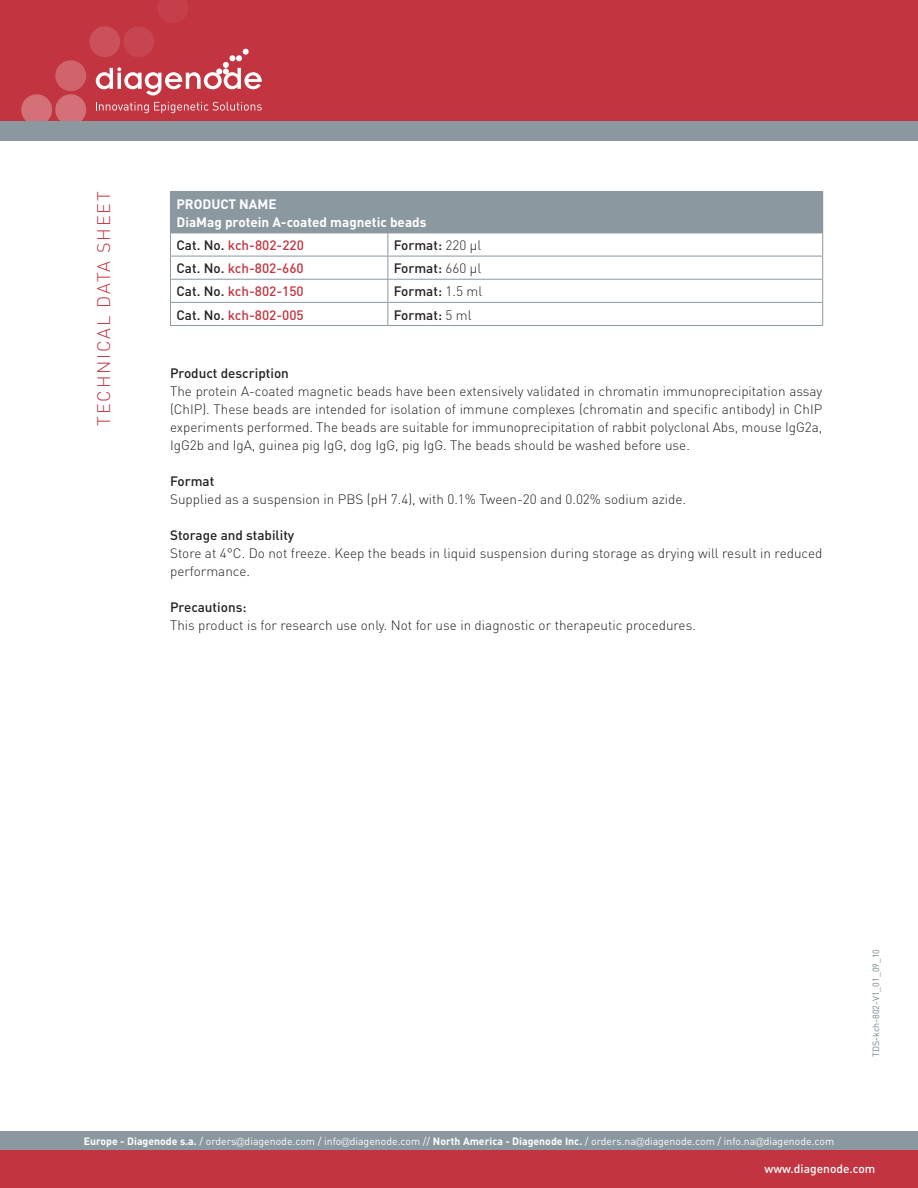
<style>
.page{position:relative;width:918px;height:1188px;background:#fff}
.page>*{position:absolute;margin:0;border:0;box-sizing:border-box;transform-origin:0 0}
.BODY{font:300 18px "DIN";letter-spacing:.1em;color:#c23440}
.BODY-2{font:300 13.5px/18px "DIN";color:#231f20;text-align:justify}
.TAB{font:500 13.5px "DIN";color:#c23440}
.BODY-3{font:500 13.5px "DIN";color:#231f20}
.TAB-2{font:500 13.5px "DIN";color:#231f20}
.BODY-4{font:700 13.5px "DIN";color:#fff}
.t1{font:500 12px "DIN";color:#fff}
.t2{font:10.5px "DIN";color:#fff}
.t3{font:9px "DIN";color:#73848c}
.s1{color:#231f20}
.s2{font-weight:300}
.s3{font-weight:700}
.s4{font-family:"Gill Sans";font-weight:300}
</style>
<div class="page">
<div style="left:0;top:1131px;width:918px;height:20px;background:#8b98a0"></div>
<div style="left:0;top:0;width:918px;height:121px;background:#c23440"></div>
<div style="left:55px;top:94px;width:31px;height:31px;background:#d47078;border-radius:50%"></div>
<div style="left:21px;top:94px;width:31px;height:31px;background:#d47078;border-radius:50%"></div>
<div style="left:55px;top:60px;width:31px;height:31px;background:#d0636c;border-radius:50%"></div>
<div style="left:89px;top:26px;width:31px;height:31px;background:#ca515b;border-radius:50%"></div>
<div style="left:123px;top:26px;width:31px;height:31px;background:#c74550;border-radius:50%"></div>
<svg style="left:158px;top:0;width:30px;height:23px"></svg>
<div style="left:0;top:121px;width:918px;height:20px;background:#8b98a0"></div>
<div style="left:0;top:1151px;width:918px;height:37px;background:#c23440"></div>
<svg style="left:96px;top:49px;width:166px;height:46px"></svg>
<svg style="left:96px;top:102px;width:166px;height:11px"></svg>
<div style="left:170px;top:192px;width:653px;height:41px;background:#8b98a0"></div>
<hr style="left:170px;top:191px;width:218px;height:1px;background:#8b98a0">
<hr style="left:388px;top:191px;width:435px;height:1px;background:#8b98a0">
<hr style="left:170px;top:233px;width:218px;height:1px;background:#8b98a0">
<hr style="left:388px;top:233px;width:435px;height:1px;background:#8b98a0">
<hr style="left:170px;top:256px;width:218px;height:1px;background:#8b98a0">
<hr style="left:388px;top:256px;width:435px;height:1px;background:#8b98a0">
<hr style="left:170px;top:279px;width:218px;height:1px;background:#8b98a0">
<hr style="left:388px;top:279px;width:435px;height:1px;background:#8b98a0">
<hr style="left:170px;top:302px;width:218px;height:1px;background:#8b98a0">
<svg style="left:170px;top:233px;width:1px;height:92px"></svg>
<hr style="left:388px;top:302px;width:435px;height:1px;background:#8b98a0">
<svg style="left:387px;top:233px;width:1px;height:92px"></svg>
<svg style="left:822px;top:233px;width:1px;height:92px"></svg>
<hr style="left:170px;top:325px;width:218px;height:1px;background:#8b98a0">
<hr style="left:388px;top:325px;width:435px;height:1px;background:#8b98a0">
<p class="BODY" style="left:93px;top:426px;width:236px;rotate:-90deg">TECHNICAL DATA SHEET</p>
<p class="BODY-4" style="left:176px;top:195px;width:102px">PRODUCT NAME</p>
<p class="BODY-4" style="left:176px;top:213px;width:252px">DiaMag protein A-coated magnetic beads</p>
<p class="TAB" style="left:176px;top:237px;width:129px"><span class="s1">Cat. No.</span> kch-802-220</p>
<p class="TAB-2" style="left:394px;top:237px;width:89px">Format: <span class="s2">220 µl</span></p>
<p class="TAB" style="left:176px;top:260px;width:129px"><span class="s1">Cat. No.</span> kch-802-660</p>
<p class="TAB-2" style="left:394px;top:260px;width:89px">Format: <span class="s2">660 µl</span></p>
<p class="TAB" style="left:176px;top:283px;width:129px"><span class="s1">Cat. No.</span> kch-802-150</p>
<p class="TAB-2" style="left:394px;top:283px;width:90px">Format: <span class="s2">1.5 ml</span></p>
<p class="TAB" style="left:176px;top:306px;width:129px"><span class="s1">Cat. No.</span> kch-802-005</p>
<p class="TAB-2" style="left:394px;top:306px;width:79px">Format: <span class="s2">5 ml</span></p>
<p class="BODY-3" style="left:170px;top:364px;width:120px">Product description</p>
<p class="BODY-2" style="left:170px;top:382px;width:654px">The protein A-coated magnetic beads have been extensively validated in chromatin immunoprecipitation assay (ChIP). These beads are intended for isolation of immune complexes (chromatin and specific antibody) in ChIP experiments performed. The beads are suitable for immunoprecipitation of rabbit polyclonal Abs, mouse IgG2a, IgG2b and IgA, guinea pig IgG, dog IgG, pig IgG. The beads should be washed before use.</p>
<p class="BODY-3" style="left:170px;top:472px;width:46px">Format</p>
<p class="BODY-2" style="left:170px;top:490px;width:518px">Supplied as a suspension in PBS (pH 7.4), with 0.1% Tween-20 and 0.02% sodium azide.</p>
<p class="BODY-3" style="left:170px;top:526px;width:126px">Storage and stability</p>
<p class="BODY-2" style="left:170px;top:544px;width:654px">Store at 4°C. Do not freeze. Keep the beads in liquid suspension during storage as drying will result in reduced performance.</p>
<p class="BODY-3" style="left:170px;top:598px;width:78px">Precautions:</p>
<p class="BODY-2" style="left:170px;top:616px;width:527px">This product is for research use only. Not for use in diagnostic or therapeutic procedures.</p>
<p class="t3" style="left:870px;top:1057px;width:110px;rotate:-90deg">TDS-kch-802-V1_01_09_10</p>
<p class="t2" style="left:84px;top:1134px;width:752px"><span class="s3">Europe - Diagenode s.a.</span> / orders<span class="s4">@</span>diagenode.com / info<span class="s4">@</span>diagenode.com // <span class="s3">North America - Diagenode Inc.</span> / orders.na<span class="s4">@</span>diagenode.com / info.na<span class="s4">@</span>diagenode.com</p>
<p class="t1" style="left:764px;top:1161px;width:113px">www.diagenode.com</p>
</div>
